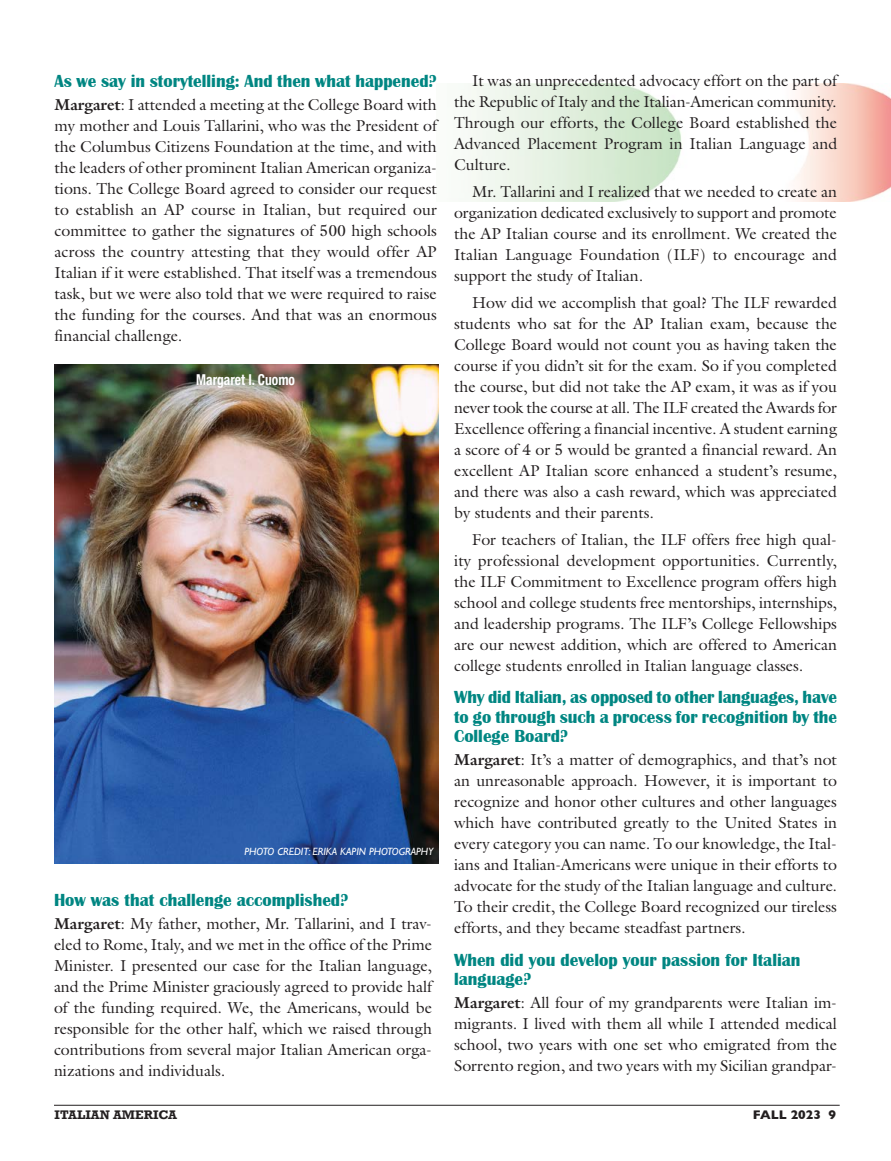
<style>
.page{position:relative;width:891px;height:1161px;background:#fff}
.page>*{position:absolute;margin:0;border:0;box-sizing:border-box;transform-origin:0 0}
.t1{font:700 18px/19.5px "Britannic";color:#008682;text-align:justify;scale:.95 1}
.t2{font:15.9px/21px "Galliard Pro";color:#231f20;text-align:justify}
.t3{font:700 condensed 15px "Helvetica Neue";color:#fff;scale:.9 1}
.t4{font:700 12.75px "Rockwell";color:#231f20}
.t5{font:700 12.75px "Gill Sans";color:#231f20}
.t6{font:italic 10.5px "Gill Sans";color:#fff}
.s1{font-weight:700}
</style>
<div class="page">
<hr style="left:54px;top:1105px;width:786px;height:1px;background:#231f20">
<img style="left:470px;top:84px;width:421px;height:117px">
<img style="left:54px;top:364px;width:384px;height:499px">
<p class="t1" style="left:55px;top:72px;width:404px">As we say in storytelling: And then what happened?</p>
<p class="t2" style="left:55px;top:94px;width:384px"><span class="s1">Margaret</span>: I attended a meeting at the College Board with my mother and Louis Tallarini, who was the President of the Columbus Citizens Foundation at the time, and with the leaders of other prominent Italian American organiza&shy;tions. The College Board agreed to consider our request to establish an AP course in Italian, but required our committee to gather the signatures of 500 high schools across the country attesting that they would offer AP Italian if it were established. That itself was a tremendous task, but we were also told that we were required to raise the funding for the courses. And that was an enormous financial challenge.</p>
<p class="t3" style="left:196px;top:367px;width:111px">Margaret I. Cuomo</p>
<p class="t6" style="left:245px;top:846px;width:190px">PHOTO CREDIT: ERIKA KAPIN PHOTOGRAPHY</p>
<p class="t1" style="left:54px;top:890px;width:311px">How was that challenge accomplished?</p>
<p class="t2" style="left:54px;top:913px;width:380px"><span class="s1">Margaret</span>: My father, mother, Mr. Tallarini, and I trav&shy;eled to Rome, Italy, and we met in the office of the Prime Minister. I presented our case for the Italian language, and the Prime Minister graciously agreed to provide half of the funding required. We, the Americans, would be responsible for the other half, which we raised through contributions from several major Italian American orga&shy;nizations and individuals.</p>
<p class="t2" style="left:454px;top:70px;width:385px;text-indent:18px">It was an unprecedented advocacy effort on the part of the Republic of Italy and the Italian-American community.<br>Through our efforts, the College Board established the Advanced Placement Program in Italian Language and Culture.</p>
<p class="t2" style="left:454px;top:181px;width:385px;text-indent:18px">Mr. Tallarini and I realized that we needed to create an organization dedicated exclusively to support and promote the AP Italian course and its enrollment. We created the Italian Language Foundation (ILF) to encourage and support the study of Italian.</p>
<p class="t2" style="left:454px;top:292px;width:385px;text-indent:18px">How did we accomplish that goal? The ILF rewarded students who sat for the AP Italian exam, because the College Board would not count you as having taken the course if you didn’t sit for the exam. So if you completed the course, but did not take the AP exam, it was as if you never took the course at all. The ILF created the Awards for Excellence offering a financial incentive. A student earning a score of 4 or 5 would be granted a financial reward. An excellent AP Italian score enhanced a student’s resume, and there was also a cash reward, which was appreciated by students and their parents.</p>
<p class="t2" style="left:454px;top:529px;width:384px;text-indent:18px">For teachers of Italian, the ILF offers free high qual&shy;ity professional development opportunities. Currently, the ILF Commitment to Excellence program offers high school and college students free mentorships, internships, and leadership programs. The ILF’s College Fellowships are our newest addition, which are offered to American college students enrolled in Italian language classes.</p>
<p class="t1" style="left:454px;top:688px;width:405px">Why did Italian, as opposed to other languages, have to go through such a process for recognition by the College Board?</p>
<p class="t2" style="left:454px;top:749px;width:384px"><span class="s1">Margaret</span>: It’s a matter of demographics, and that’s not an unreasonable approach. However, it is important to recognize and honor other cultures and other languages which have contributed greatly to the United States in every category you can name. To our knowledge, the Ital&shy;ians and Italian-Americans were unique in their efforts to advocate for the study of the Italian language and culture.<br>To their credit, the College Board recognized our tireless efforts, and they became steadfast partners.</p>
<p class="t1" style="left:454px;top:950px;width:366px">When did you develop your passion for Italian language?</p>
<p class="t2" style="left:454px;top:992px;width:384px"><span class="s1">Margaret</span>: All four of my grandparents were Italian im&shy;migrants. I lived with them all while I attended medical school, two years with one set who emigrated from the Sorrento region, and two years with my Sicilian grandpar-</p>
<p class="t4" style="left:55px;top:1107px;width:124px">ITALIAN AMERICA</p>
<p class="t5" style="left:753px;top:1105px;width:85px">FALL 2023 9</p>
</div>
